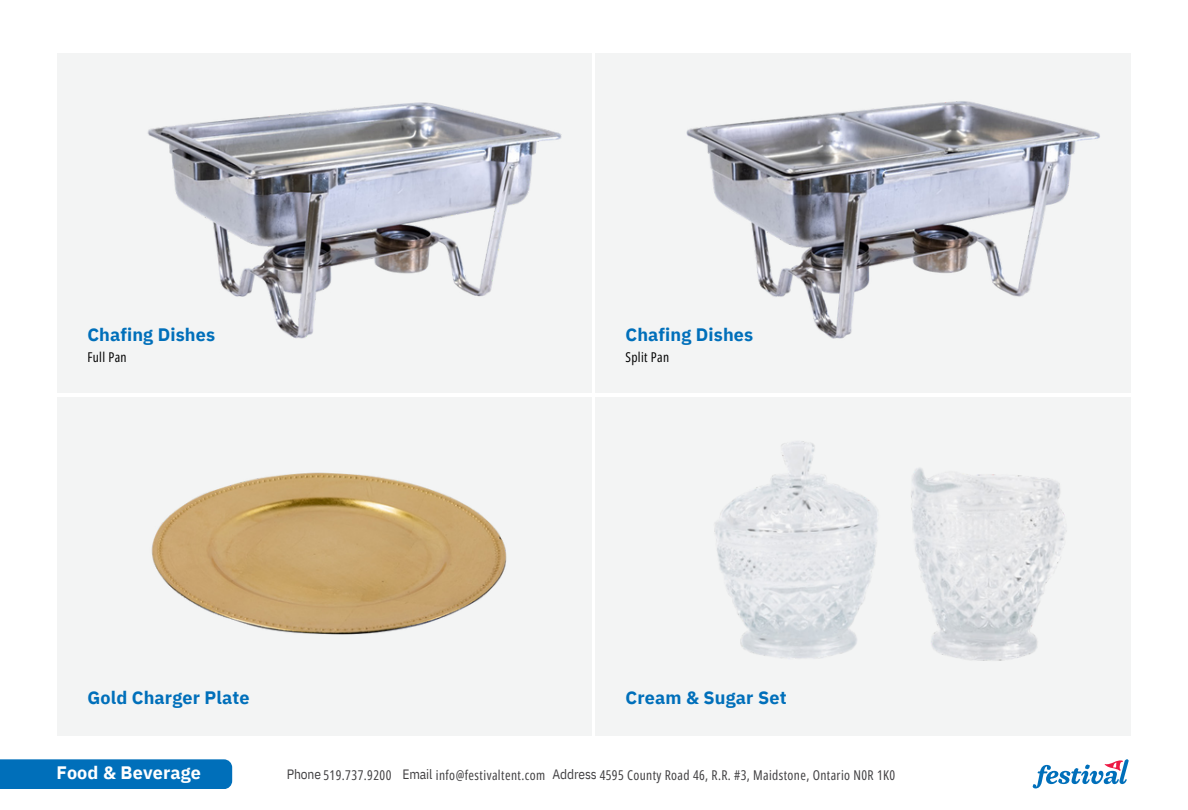
<style>
.page{position:relative;width:1188px;height:810px;background:#fff}
.page>*{position:absolute;margin:0;border:0;box-sizing:border-box;transform-origin:0 0}
.t1{font:700 18px "IBM Plex Sans";letter-spacing:.01em;color:#006fba}
.t2{font:700 18px "IBM Plex Sans";letter-spacing:.01em;color:#fff}
.t3{font:13.5px "Open Sans Condensed";letter-spacing:.03em;color:#414042}
.t4{font:13.5px "Open Sans Condensed";letter-spacing:.03em;color:#000}
.s1{font-family:"IBM Plex Sans Cond"}
</style>
<div class="page">
<div style="left:57px;top:54px;width:535px;height:339px;background:#f3f4f4"></div>
<div style="left:596px;top:54px;width:535px;height:339px;background:#f3f4f4"></div>
<svg style="left:1033px;top:759px;width:96px;height:29px"></svg>
<img style="left:686px;top:101px;width:414px;height:238px">
<img style="left:147px;top:102px;width:415px;height:237px">
<div style="left:0;top:759px;width:232px;height:30px;background:#006fba"></div>
<div style="left:57px;top:397px;width:535px;height:339px;background:#f3f4f4"></div>
<div style="left:596px;top:397px;width:535px;height:339px;background:#f3f4f4"></div>
<img style="left:151px;top:472px;width:356px;height:163px">
<img style="left:714px;top:441px;width:353px;height:220px">
<p class="t1" style="left:87px;top:322px;width:129px">Chafing Dishes</p>
<p class="t1" style="left:626px;top:322px;width:129px">Chafing Dishes</p>
<h1 class="t4" style="left:87px;top:348px;width:41px">Full Pan</h1>
<h1 class="t4" style="left:626px;top:348px;width:45px">Split Pan</h1>
<p class="t1" style="left:87px;top:686px;width:164px">Gold Charger Plate</p>
<p class="t2" style="left:56px;top:761px;width:146px">Food &amp; Beverage</p>
<p class="t1" style="left:626px;top:686px;width:163px">Cream &amp; Sugar Set</p>
<h1 class="t3" style="left:287px;top:765px;width:106px"><span class="s1">Phone</span> 519.737.9200</h1>
<p class="t3" style="left:402px;top:765px;width:144px"><span class="s1">Email</span> info@festivaltent.com</p>
<p class="t3" style="left:553px;top:765px;width:344px"><span class="s1">Address</span> 4595 County Road 46, R.R. #3, Maidstone, Ontario N0R 1K0</p>
</div>
